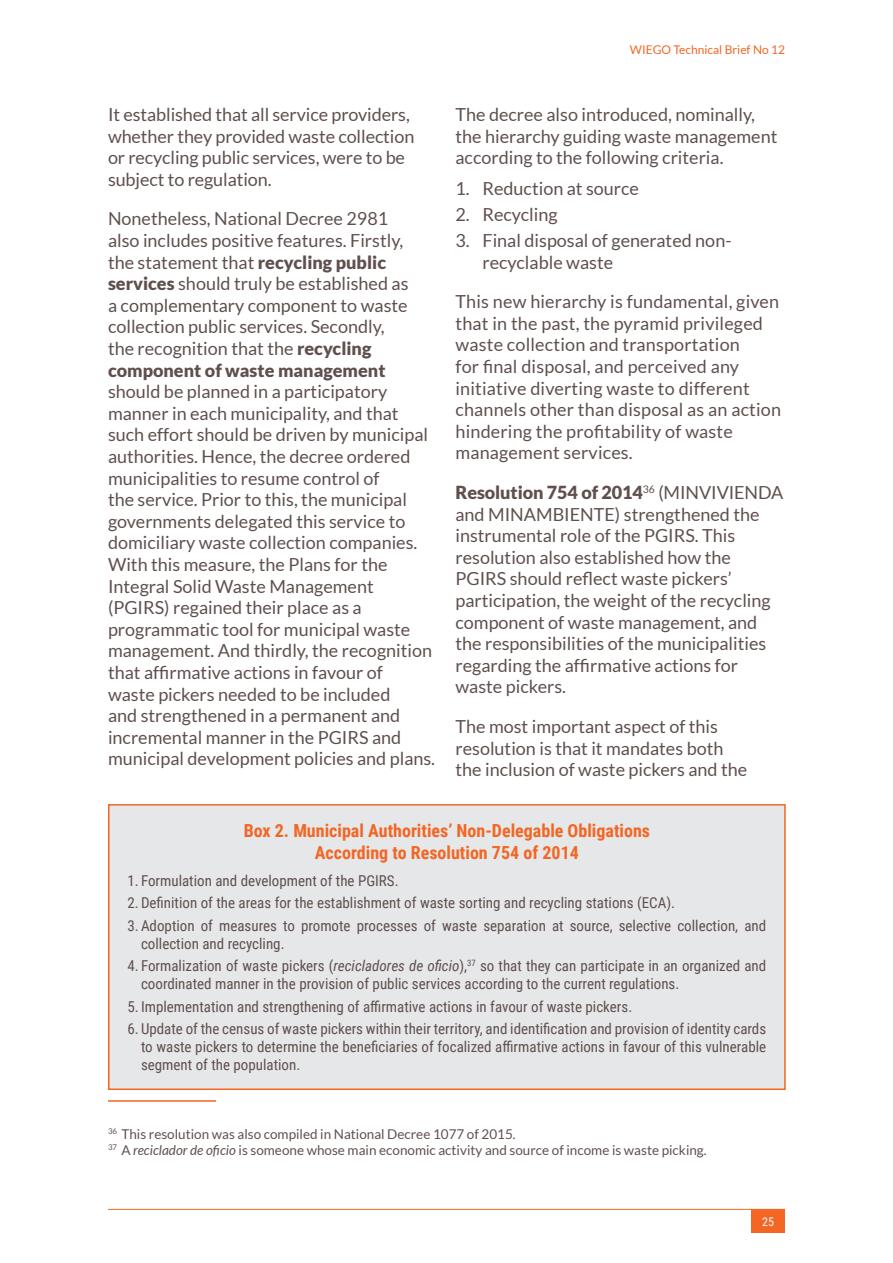
<style>
.page{position:relative;width:893px;height:1263px;background:#fff}
.page>*{position:absolute;margin:0;border:0;box-sizing:border-box;transform-origin:0 0}
.t1{font:18px/21.6px "Lato";color:#5f504e}
.t2{font:700 18px/21.6px "Roboto Condensed";color:#f36624;text-align:center}
.t3{font:15px/18px "Roboto Condensed";color:#5f504e}
.t4{font:13.5px/16.2px "Lato";color:#5f504e}
.t5{font:12px "Lato";color:#f36624}
.t6{font:12px "Roboto Condensed";color:#fff}
.s1{font-weight:900}
.s2{font-style:italic}
</style>
<div class="page">
<hr style="left:108px;top:1100px;width:108px;height:2px;background:#f36624">
<div style="left:109px;top:805px;width:676px;height:284px;background:#e6e7e9"></div>
<div style="left:108px;top:804px;width:678px;height:286px;border:2px solid #f36624"></div>
<div style="left:751px;top:1210px;width:34px;height:23px;background:#f36624"></div>
<hr style="left:108px;top:1209px;width:677px;height:1px;background:#f36624">
<p class="t5" style="left:630px;top:43px;width:157px">WIEGO Technical Brief No 12</p>
<p class="t1" style="left:108px;top:104px;width:308px">It established that all service providers, whether they provided waste collection or recycling public services, were to be subject to regulation.</p>
<p class="t1" style="left:108px;top:209px;width:302px">Nonetheless, National Decree 2981 also includes positive features. Firstly, the statement that <span class="s1">recycling public services</span> should truly be established as a complementary component to waste collection public services. Secondly, the recognition that the <span class="s1">recycling component of waste management</span></p>
<p class="t1" style="left:108px;top:382px;width:329px">should be planned in a participatory manner in each municipality, and that such effort should be driven by municipal authorities. Hence, the decree ordered municipalities to resume control of<br>the service. Prior to this, the municipal governments delegated this service to domiciliary waste collection companies.<br>With this measure, the Plans for the Integral Solid Waste Management (PGIRS) regained their place as a programmatic tool for municipal waste management. And thirdly, the recognition that affirmative actions in favour of<br>waste pickers needed to be included<br>and strengthened in a permanent and incremental manner in the PGIRS and municipal development policies and plans.</p>
<p class="t1" style="left:455px;top:104px;width:323px">The decree also introduced, nominally, the hierarchy guiding waste management according to the following criteria.</p>
<p class="t1" style="left:455px;top:178px;width:185px">1. Reduction at source</p>
<p class="t1" style="left:455px;top:204px;width:104px">2. Recycling</p>
<p class="t1" style="left:482px;top:230px;width:251px;text-indent:-27px">3. Final disposal of generated non&shy;recyclable waste</p>
<p class="t1" style="left:455px;top:292px;width:327px">This new hierarchy is fundamental, given that in the past, the pyramid privileged waste collection and transportation<br>for final disposal, and perceived any initiative diverting waste to different channels other than disposal as an action hindering the profitability of waste management services.</p>
<p class="t1" style="left:455px;top:482px;width:329px"><span class="s1">Resolution 754 of 2014</span><sup>36</sup> (MINVIVIENDA and MINAMBIENTE) strengthened the instrumental role of the PGIRS. This resolution also established how the PGIRS should reflect waste pickers’ participation, the weight of the recycling component of waste management, and the responsibilities of the municipalities regarding the affirmative actions for waste pickers. <sup>37</sup></p>
<p class="t1" style="left:455px;top:716px;width:293px">The most important aspect of this resolution is that it mandates both the inclusion of waste pickers and the</p>
<p class="t2" style="left:244px;top:821px;width:408px">Box 2. Municipal Authorities’ Non-Delegable Obligations<br>According to Resolution 754 of 2014</p>
<p class="t3" style="left:128px;top:871px;width:273px">1. Formulation and development of the PGIRS.</p>
<p class="t3" style="left:128px;top:893px;width:549px">2. Definition of the areas for the establishment of waste sorting and recycling stations (ECA).</p>
<p class="t3" style="left:141px;top:916px;width:627px;text-indent:-14px">3. Adoption of measures to promote processes of waste separation at source, selective collection, and collection and recycling.</p>
<p class="t3" style="left:141px;top:956px;width:627px;text-indent:-14px">4. Formalization of waste pickers (<span class="s2">recicladores de oficio</span>),<sup>37</sup> so that they can participate in an organized and coordinated manner in the provision of public services according to the current regulations.</p>
<p class="t3" style="left:128px;top:997px;width:506px">5. Implementation and strengthening of affirmative actions in favour of waste pickers.</p>
<p class="t3" style="left:141px;top:1019px;width:627px;text-align:justify;text-indent:-14px">6. Update of the census of waste pickers within their territory, and identification and provision of identity cards to waste pickers to determine the beneficiaries of focalized affirmative actions in favour of this vulnerable segment of the population.</p>
<p class="t4" style="left:108px;top:1126px;width:600px"><sup>36</sup> This resolution was also compiled in National Decree 1077 of 2015.<br><sup>37</sup> A <span class="s2">reciclador de oficio</span> is someone whose main economic activity and source of income is waste picking.</p>
<p class="t6" style="left:762px;top:1214px;width:13px">25</p>
</div>
